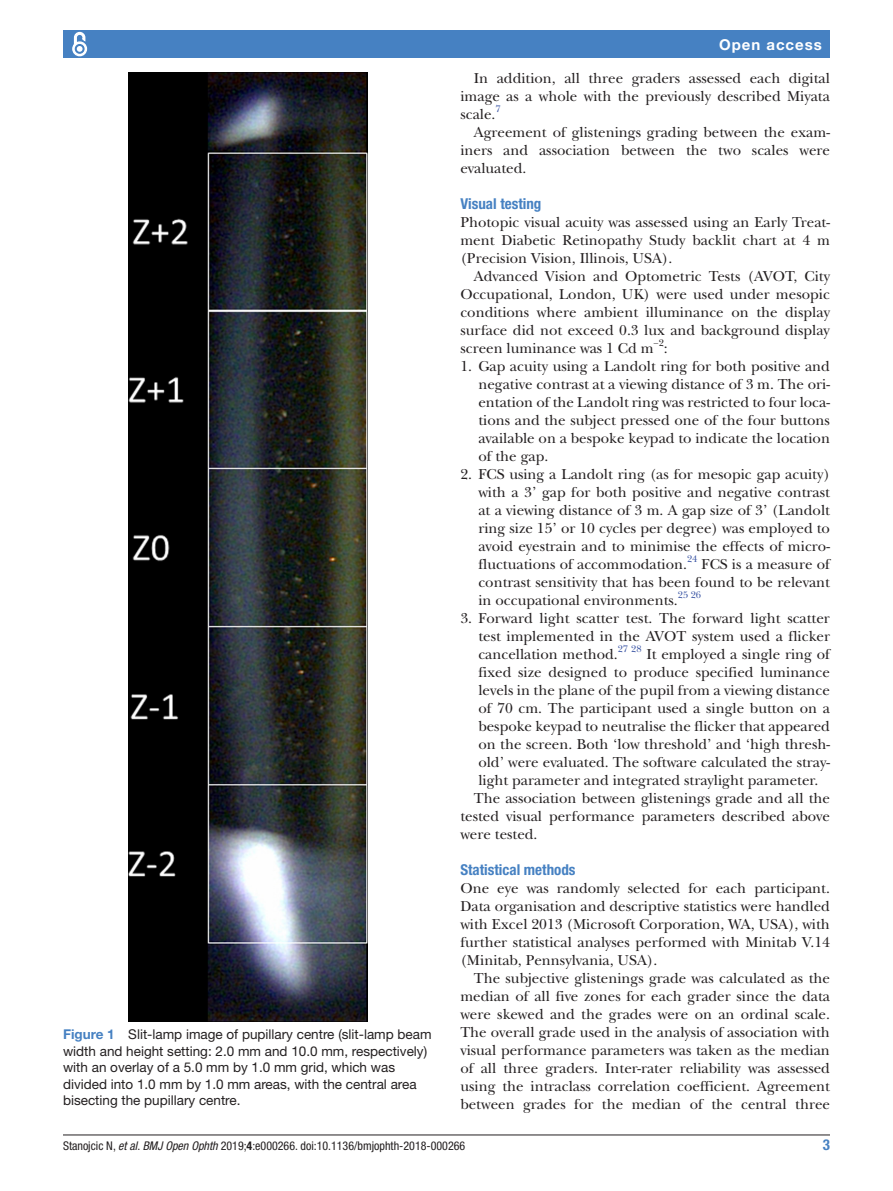
<style>
.page{position:relative;width:893px;height:1191px;background:#fff}
.page>*{position:absolute;margin:0;border:0;box-sizing:border-box;transform-origin:0 0}
.t1{font:15px/18px "New Baskerville";color:#231f20;text-align:justify}
.t2{font:700 condensed 15px "Helvetica Neue LT Std";color:#4681c2}
.t3{font:700 15px "Helvetica Neue LT Std";letter-spacing:.065em;color:#fff}
.t4{font:13.5px/16.5px "Helvetica Neue LT Std";color:#231f20}
.t5{font:condensed 12px "Helvetica Neue LT Std";color:#231f20}
.t6{font:9.9px "New Baskerville";color:#3853a3}
.t7{font:9.9px "New Baskerville";color:#231f20}
.s1{font-weight:700;color:#4681c2}
.s2{font-style:italic}
.s3{font-weight:700}
</style>
<div class="page">
<hr style="left:63px;top:1134px;width:767px;height:1px;background:#231f20">
<div style="left:63px;top:31px;width:767px;height:27px;background:#4681c2"></div>
<svg style="left:72px;top:31px;width:16px;height:26px"></svg>
<img style="left:128px;top:73px;width:239px;height:948px">
<p class="t4" style="left:63px;top:1025px;width:370px"><span class="s1">Figure 1</span> Slit-lamp image of pupillary centre (slit-lamp beam width and height setting: 2.0 mm and 10.0 mm, respectively) with an overlay of a 5.0 mm by 1.0 mm grid, which was divided into 1.0 mm by 1.0 mm areas, with the central area bisecting the pupillary centre.</p>
<p class="t3" style="left:719px;top:35px;width:104px">Open access</p>
<p class="t1" style="left:460px;top:69px;width:371px;text-indent:14px">In addition, all three graders assessed each digital image as a whole with the previously described Miyata scale.</p>
<p class="t6" style="left:495px;top:103px;width:7px">7</p>
<p class="t1" style="left:460px;top:123px;width:371px;text-indent:14px">Agreement of glistenings grading between the exam&shy;iners and association between the two scales were evaluated.</p>
<p class="t2" style="left:460px;top:195px;width:83px">Visual testing</p>
<p class="t1" style="left:460px;top:213px;width:371px">Photopic visual acuity was assessed using an Early Treat&shy;ment Diabetic Retinopathy Study backlit chart at 4 m (Precision Vision, Illinois, USA).</p>
<p class="t1" style="left:460px;top:267px;width:371px;text-indent:14px">Advanced Vision and Optometric Tests (AVOT, City Occupational, London, UK) were used under mesopic conditions where ambient illuminance on the display surface did not exceed 0.3 lux and background display screen luminance was 1 Cd m</p>
<p class="t7" style="left:654px;top:337px;width:12px">−2</p>
<p class="t1" style="left:664px;top:339px;width:5px">:</p>
<p class="t1" style="left:478px;top:357px;width:353px;text-indent:-18px">1. Gap acuity using a Landolt ring for both positive and negative contrast at a viewing distance of 3 m. The ori&shy;entation of the Landolt ring was restricted to four loca&shy;tions and the subject pressed one of the four buttons available on a bespoke keypad to indicate the location of the gap.</p>
<p class="t1" style="left:478px;top:465px;width:353px;text-indent:-18px">2. FCS using a Landolt ring (as for mesopic gap acuity) with a 3’ gap for both positive and negative contrast at a viewing distance of 3 m. A gap size of 3’ (Landolt ring size 15’ or 10 cycles per degree) was employed to avoid eyestrain and to minimise the effects of micro&shy;fluctuations of accommodation.<sup>24</sup> FCS is a measure of contrast sensitivity that has been found to be relevant in occupational environments.</p>
<p class="t6" style="left:678px;top:589px;width:25px">25 26</p>
<p class="t1" style="left:478px;top:609px;width:353px;text-indent:-18px">3. Forward light scatter test. The forward light scatter test implemented in the AVOT system used a flicker cancellation method.</p>
<p class="t6" style="left:618px;top:643px;width:25px">27 28</p>
<p class="t1" style="left:646px;top:645px;width:185px">It employed a single ring of</p>
<p class="t1" style="left:478px;top:663px;width:353px">fixed size designed to produce specified luminance</p>
<p class="t1" style="left:478px;top:681px;width:353px">levels in the plane of the pupil from a viewing distance</p>
<p class="t1" style="left:478px;top:699px;width:353px">of 70 cm. The participant used a single button on a</p>
<p class="t1" style="left:478px;top:717px;width:353px">bespoke keypad to neutralise the flicker that appeared</p>
<p class="t1" style="left:478px;top:735px;width:353px">on the screen. Both ‘low threshold’ and ‘high thresh-</p>
<p class="t1" style="left:478px;top:753px;width:353px">old’ were evaluated. The software calculated the stray-</p>
<p class="t1" style="left:478px;top:771px;width:341px">light parameter and integrated straylight parameter.</p>
<p class="t1" style="left:474px;top:789px;width:358px">The association between glistenings grade and all the</p>
<p class="t1" style="left:460px;top:807px;width:371px">tested visual performance parameters described above</p>
<p class="t1" style="left:460px;top:825px;width:79px">were tested.</p>
<p class="t2" style="left:460px;top:861px;width:117px">Statistical methods</p>
<p class="t1" style="left:460px;top:879px;width:371px">One eye was randomly selected for each participant.<br>Data organisation and descriptive statistics were handled with Excel 2013 (Microsoft Corporation, WA, USA), with further statistical analyses performed with Minitab V.14 (Minitab, Pennsylvania, USA).</p>
<p class="t1" style="left:460px;top:969px;width:371px;text-indent:14px">The subjective glistenings grade was calculated as the median of all five zones for each grader since the data were skewed and the grades were on an ordinal scale.<br>The overall grade used in the analysis of association with visual performance parameters was taken as the median of all three graders. Inter-rater reliability was assessed using the intraclass correlation coefficient. Agreement between grades for the median of the central three</p>
<p class="t5" style="left:63px;top:1138px;width:404px">Stanojcic N, <span class="s2">et al</span>. <span class="s2">BMJ Open Ophth</span> 2019;<span class="s3">4</span>:e000266. doi:10.1136/bmjophth-2018-000266</p>
<p class="t2" style="left:823px;top:1135px;width:9px">3</p>
</div>
